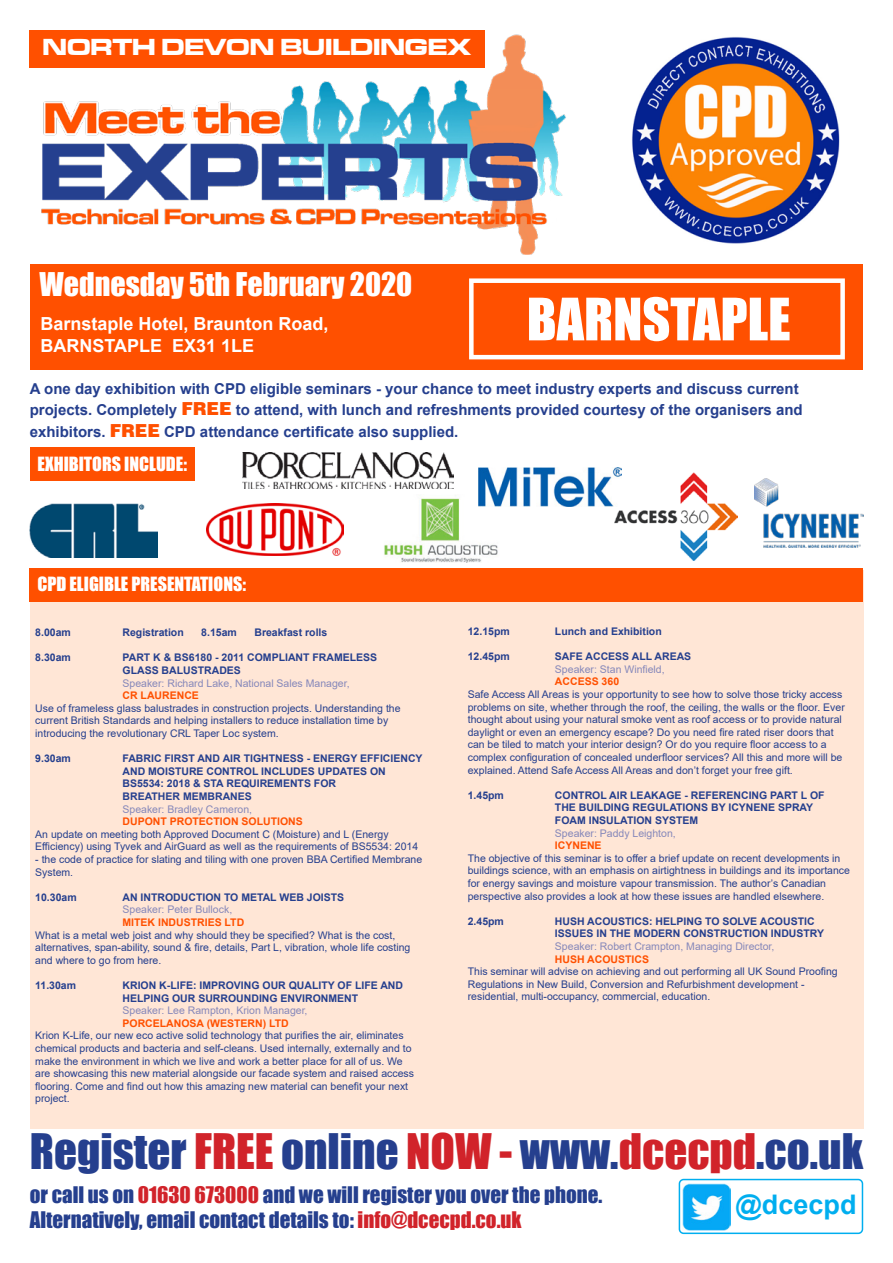
<style>
.page{position:relative;width:893px;height:1263px;background:#fff}
.page>*{position:absolute;margin:0;border:0;box-sizing:border-box;transform-origin:0 0}
.t1{font:54px "Impact";color:#fff}
.t2{font:45px "Impact";color:#253f8e}
.t3{font:30px "Impact";color:#fff}
.t4{font:700 27px "Arial";color:#00aeef}
.t5{font:24px "Microgramma D Bold Exte";color:#fff}
.t6{font:21px "Impact";color:#253f8e}
.t7{font:700 18px "Arial";color:#fff}
.t8{font:18px "Impact";color:#fff}
.t9{font:700 15px "Arial";color:#253f8e}
.t10{font:10.5px/12.6px "Arial";color:#253f8e}
.t11{font:700 10.5px/12.6px "Arial";color:#253f8e}
.t12{font:10.5px "Arial";color:#8688ba}
.t13{font:700 10.5px "Arial";color:#ff5000}
.s1{font-family:"Swiss 721 BT";font-weight:900;font-size:18px;color:#ff5000}
.s2{color:#d1232a}
</style>
<div class="page">
<div style="left:30px;top:570px;width:833px;height:558px;background:#ffe6d6"></div>
<img style="left:30px;top:34px;width:536px;height:221px">
<div style="left:31px;top:264px;width:832px;height:106px;background:#ff5000"></div>
<div style="left:30px;top:30px;width:455px;height:37px;background:#ff5000"></div>
<div style="left:30px;top:568px;width:833px;height:33px;background:#ff5000"></div>
<div style="left:469px;top:278px;width:376px;height:81px;border:4px solid #fff"></div>
<img style="left:632px;top:37px;width:208px;height:207px">
<div style="left:30px;top:448px;width:165px;height:33px;background:#ff5000"></div>
<img style="left:683px;top:1183px;width:47px;height:47px">
<div style="left:679px;top:1179px;width:184px;height:55px;border:2px solid #00aeef;border-radius:4px"></div>
<img style="left:30px;top:504px;width:127px;height:53px">
<img style="left:207px;top:503px;width:136px;height:53px">
<img style="left:242px;top:453px;width:212px;height:35px">
<img style="left:614px;top:472px;width:124px;height:89px">
<img style="left:755px;top:478px;width:108px;height:69px">
<img style="left:384px;top:495px;width:117px;height:68px">
<img style="left:479px;top:468px;width:142px;height:38px">
<p class="t5" style="left:43px;top:31px;width:430px">NORTH DEVON BUILDINGEX</p>
<p class="t3" style="left:39px;top:261px;width:374px">Wednesday 5th February 2020</p>
<p class="t7" style="left:40px;top:311px;width:290px">Barnstaple Hotel, Braunton Road,</p>
<p class="t7" style="left:40px;top:332px;width:215px">BARNSTAPLE EX31 1LE</p>
<p class="t1" style="left:527px;top:277px;width:265px">BARNSTAPLE</p>
<p class="t9" style="left:30px;top:378px;width:770px">A one day exhibition with CPD eligible seminars - your chance to meet industry experts and discuss current</p>
<p class="t9" style="left:30px;top:399px;width:774px">projects. Completely <span class="s1">FREE</span> to attend, with lunch and refreshments provided courtesy of the organisers and</p>
<p class="t9" style="left:30px;top:421px;width:430px">exhibitors. <span class="s1">FREE</span> CPD attendance certificate also supplied.</p>
<p class="t8" style="left:38px;top:450px;width:151px">EXHIBITORS INCLUDE:</p>
<p class="t8" style="left:37px;top:570px;width:210px">CPD ELIGIBLE PRESENTATIONS:</p>
<p class="t11" style="left:35px;top:626px;width:37px">8.00am</p>
<p class="t11" style="left:123px;top:626px;width:63px">Registration</p>
<p class="t11" style="left:201px;top:626px;width:37px">8.15am</p>
<p class="t11" style="left:254px;top:626px;width:74px">Breakfast rolls</p>
<p class="t11" style="left:35px;top:651px;width:37px">8.30am</p>
<p class="t11" style="left:123px;top:651px;width:256px">PART K &amp; BS6180 - 2011 COMPLIANT FRAMELESS</p>
<p class="t11" style="left:123px;top:664px;width:120px">GLASS BALUSTRADES</p>
<p class="t12" style="left:123px;top:675px;width:229px">Speaker: Richard Lake, National Sales Manager,</p>
<p class="t13" style="left:123px;top:688px;width:78px">CR LAURENCE</p>
<p class="t10" style="left:35px;top:702px;width:367px">Use of frameless glass balustrades in construction projects. Understanding the current British Standards and helping installers to reduce installation time by introducing the revolutionary CRL Taper Loc system.</p>
<p class="t11" style="left:35px;top:752px;width:37px">9.30am</p>
<p class="t11" style="left:123px;top:752px;width:302px">FABRIC FIRST AND AIR TIGHTNESS - ENERGY EFFICIENCY<br>AND MOISTURE CONTROL INCLUDES UPDATES ON<br>BS5534: 2018 &amp; STA REQUIREMENTS FOR</p>
<p class="t11" style="left:123px;top:790px;width:131px">BREATHER MEMBRANES</p>
<p class="t12" style="left:123px;top:801px;width:131px">Speaker: Bradley Cameron,</p>
<p class="t13" style="left:123px;top:814px;width:182px">DUPONT PROTECTION SOLUTIONS</p>
<p class="t10" style="left:35px;top:828px;width:384px">An update on meeting both Approved Document C (Moisture) and L (Energy<br>Efficiency) using Tyvek and AirGuard as well as the requirements of BS5534: 2014</p>
<p class="t10" style="left:35px;top:853px;width:388px">- the code of practice for slating and tiling with one proven BBA Certified Membrane<br>System.</p>
<p class="t11" style="left:35px;top:891px;width:43px">10.30am</p>
<p class="t11" style="left:123px;top:891px;width:223px">AN INTRODUCTION TO METAL WEB JOISTS</p>
<p class="t12" style="left:123px;top:902px;width:111px">Speaker: Peter Bullock,</p>
<p class="t13" style="left:123px;top:915px;width:123px">MITEK INDUSTRIES LTD</p>
<p class="t10" style="left:35px;top:928px;width:377px">What is a metal web joist and why should they be specified? What is the cost, alternatives, span-ability, sound &amp; fire, details, Part L, vibration, whole life costing and where to go from here.</p>
<p class="t11" style="left:35px;top:979px;width:42px">11.30am</p>
<p class="t11" style="left:123px;top:979px;width:282px">KRION K-LIFE: IMPROVING OUR QUALITY OF LIFE AND<br>HELPING OUR SURROUNDING ENVIRONMENT</p>
<p class="t12" style="left:123px;top:1003px;width:187px">Speaker: Lee Rampton, Krion Manager,</p>
<p class="t13" style="left:123px;top:1016px;width:168px">PORCELANOSA (WESTERN) LTD</p>
<p class="t10" style="left:35px;top:1029px;width:380px">Krion K-Life, our new eco active solid technology that purifies the air, eliminates chemical products and bacteria and self-cleans. Used internally, externally and to make the environment in which we live and work a better place for all of us. We are showcasing this new material alongside our facade system and raised access flooring. Come and find out how this amazing new material can benefit your next project.</p>
<p class="t11" style="left:468px;top:625px;width:44px">12.15pm</p>
<p class="t11" style="left:555px;top:625px;width:108px">Lunch and Exhibition</p>
<p class="t11" style="left:468px;top:650px;width:44px">12.45pm</p>
<p class="t11" style="left:555px;top:650px;width:138px">SAFE ACCESS ALL AREAS</p>
<p class="t12" style="left:555px;top:662px;width:111px">Speaker: Stan Winfield,</p>
<p class="t13" style="left:555px;top:674px;width:66px">ACCESS 360</p>
<p class="t10" style="left:468px;top:688px;width:379px">Safe Access All Areas is your opportunity to see how to solve those tricky access problems on site, whether through the roof, the ceiling, the walls or the floor. Ever thought about using your natural smoke vent as roof access or to provide natural daylight or even an emergency escape? Do you need fire rated riser doors that can be tiled to match your interior design? Or do you require floor access to a complex configuration of concealed underfloor services? All this and more will be explained. Attend Safe Access All Areas and don’t forget your free gift.</p>
<p class="t11" style="left:468px;top:789px;width:38px">1.45pm</p>
<p class="t11" style="left:555px;top:789px;width:271px">CONTROL AIR LEAKAGE - REFERENCING PART L OF</p>
<p class="t11" style="left:555px;top:801px;width:260px">THE BUILDING REGULATIONS BY ICYNENE SPRAY</p>
<p class="t11" style="left:555px;top:814px;width:145px">FOAM INSULATION SYSTEM</p>
<p class="t12" style="left:555px;top:825px;width:122px">Speaker: Paddy Leighton,</p>
<p class="t13" style="left:555px;top:838px;width:48px">ICYNENE</p>
<p class="t10" style="left:468px;top:852px;width:384px">The objective of this seminar is to offer a brief update on recent developments in buildings science, with an emphasis on airtightness in buildings and its importance for energy savings and moisture vapour transmission. The author’s Canadian perspective also provides a look at how these issues are handled elsewhere.</p>
<p class="t11" style="left:468px;top:915px;width:38px">2.45pm</p>
<p class="t11" style="left:555px;top:915px;width:271px">HUSH ACOUSTICS: HELPING TO SOLVE ACOUSTIC<br>ISSUES IN THE MODERN CONSTRUCTION INDUSTRY</p>
<p class="t12" style="left:555px;top:939px;width:221px">Speaker: Robert Crampton, Managing Director,</p>
<p class="t13" style="left:555px;top:951px;width:96px">HUSH ACOUSTICS</p>
<p class="t10" style="left:468px;top:965px;width:371px">This seminar will advise on achieving and out performing all UK Sound Proofing<br>Regulations in New Build, Conversion and Refurbishment development - residential, multi-occupancy, commercial, education.</p>
<p class="t2" style="left:30px;top:1116px;width:835px">Register <span class="s2">FREE</span> online <span class="s2">NOW -</span> www.<span class="s2">dcecpd</span>.co.uk</p>
<p class="t4" style="left:736px;top:1186px;width:122px">@dcecpd</p>
<p class="t6" style="left:30px;top:1178px;width:574px">or call us on <span class="s2">01630 673000</span> and we will register you over the phone.</p>
<p class="t6" style="left:30px;top:1203px;width:493px">Alternatively, email contact details to: <span class="s2">info@dcecpd.co.uk</span></p>
</div>
